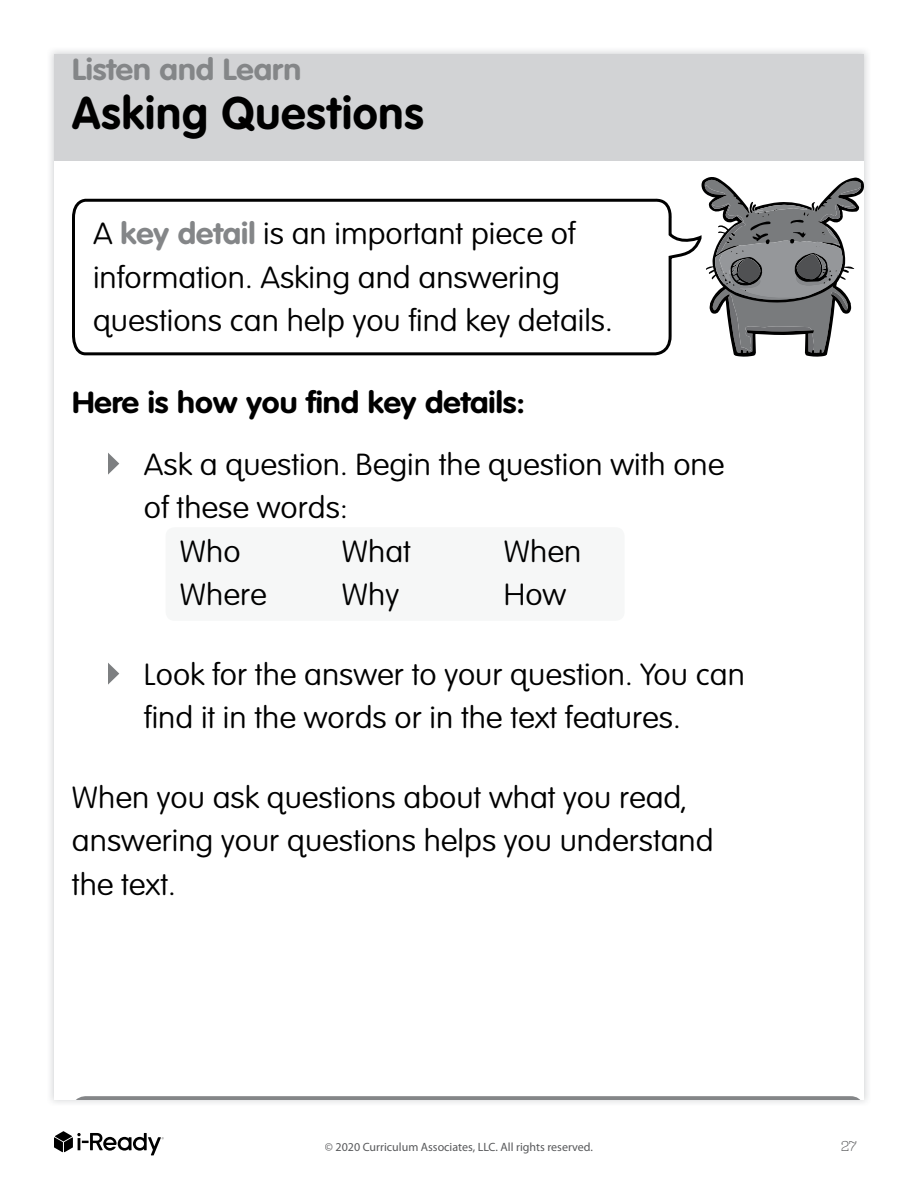
<style>
.page{position:relative;width:918px;height:1188px;background:#fff}
.page>*{position:absolute;margin:0;border:0;box-sizing:border-box;transform-origin:0 0}
.t1{font:700 45px "CAVAG Rounded Std";letter-spacing:.02em;color:#000}
.t2{font:100 30px/43.5px "CAVAG Rounded Std";color:#000;scale:1.07 1}
.t3{font:700 30px "CAVAG Rounded Std";color:#000;scale:1.07 1}
.t4{font:700 30px "CAVAG Rounded Std";color:#848688;scale:1.07 1}
.t5{font:300 15px "Jubilat";color:#58595b}
.t6{font:12px "Myriad Pro";color:#58595b}
.s1{font-weight:700;color:#848688}
</style>
<div class="page">
<svg style="left:54px;top:1131px;width:110px;height:24px"></svg>
<svg style="left:76px;top:1096px;width:784px;height:4px"></svg>
<div style="left:54px;top:54px;width:810px;height:106px;background:#d2d3d5"></div>
<svg style="left:702px;top:177px;width:162px;height:180px"></svg>
<div style="left:166px;top:527px;width:459px;height:94px;background:#f6f7f7;border-radius:9px"></div>
<svg style="left:108px;top:453px;width:11px;height:22px"></svg>
<svg style="left:108px;top:663px;width:11px;height:22px"></svg>
<svg style="left:72px;top:197px;width:632px;height:160px"></svg>
<p class="t4" style="left:72px;top:52px;width:216px">Listen and Learn</p>
<h1 class="t1" style="left:72px;top:87px;width:353px">Asking Questions</h1>
<p class="t2" style="left:93px;top:213px;width:487px">A <span class="s1">key detail</span> is an important piece of information . Asking and answering questions can help you find key details .</p>
<p class="t3" style="left:72px;top:385px;width:425px">Here is how you find key details:</p>
<p class="t2" style="left:144px;top:443px;width:544px">Ask a question . Begin the question with one</p>
<p class="t2" style="left:144px;top:487px;width:192px">of these words:</p>
<p class="t2" style="left:180px;top:530px;width:58px">Who</p>
<p class="t2" style="left:342px;top:530px;width:66px">What</p>
<p class="t2" style="left:504px;top:530px;width:74px">When</p>
<p class="t2" style="left:180px;top:574px;width:83px">Where</p>
<p class="t2" style="left:342px;top:574px;width:55px">Why</p>
<p class="t2" style="left:504px;top:574px;width:60px">How</p>
<p class="t2" style="left:144px;top:653px;width:563px">Look for the answer to your question . You can find it in the words or in the text features .</p>
<p class="t2" style="left:72px;top:776px;width:601px">When you ask questions about what you read, answering your questions helps you understand the text .</p>
<p class="t6" style="left:325px;top:1140px;width:270px">© 2020 Curriculum Associates, LLC. All rights reserved.</p>
<p class="t5" style="left:841px;top:1136px;width:17px">27</p>
</div>
